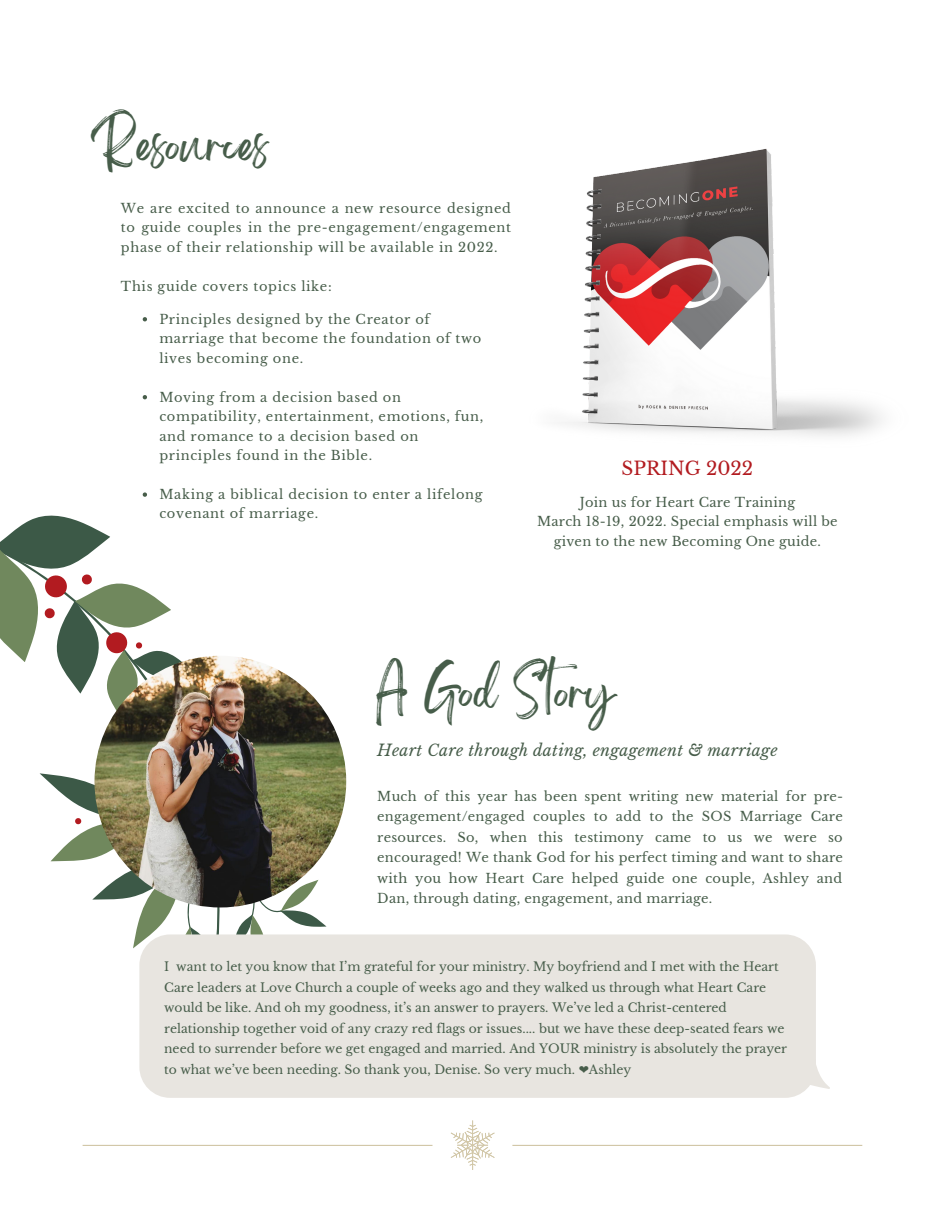
<style>
.page{position:relative;width:945px;height:1215px;background:#fff}
.page>*{position:absolute;margin:0;border:0;box-sizing:border-box;transform-origin:0 0}
.t1{font:38.7px "Brightwall";color:#475d4a}
.t2{font:18.45px "Libre Baskerville";color:#b21b20}
.t3{font:italic 15.9px "Libre Baskerville";letter-spacing:.02em;color:#475d4a}
.t4{font:13.05px/19.5px "Libre Baskerville";letter-spacing:.05em;color:#475d4a}
.t5{font:13.05px "Libre Baskerville";letter-spacing:.02em;color:#475d4a}
.t6{font:12.3px/20.4px "Libre Baskerville";color:#475d4a}
.s1{font-family:"DejaVu Sans"}
</style>
<div class="page">
<svg style="left:0;top:515px;width:326px;height:434px"></svg>
<hr style="left:83px;top:1145px;width:349px;height:1px;background:#d1c6a6">
<hr style="left:512px;top:1145px;width:350px;height:1px;background:#d1c6a6">
<svg style="left:451px;top:1121px;width:44px;height:49px"></svg>
<img style="left:94px;top:656px;width:252px;height:251px;border-radius:50%">
<img style="left:561px;top:148px;width:321px;height:288px">
<div style="left:139px;top:934px;width:677px;height:164px;background:#e8e5e0;border-radius:31px"></div>
<svg style="left:789px;top:937px;width:41px;height:161px"></svg>
<svg style="left:143px;top:317px;width:4px;height:4px"></svg>
<svg style="left:143px;top:395px;width:4px;height:4px"></svg>
<svg style="left:143px;top:492px;width:4px;height:5px"></svg>
<p class="t1" style="left:92px;top:131px;width:178px">Resources</p>
<p class="t4" style="left:121px;top:199px;width:392px;text-align:justify">We are excited to announce a new resource designed to guide couples in the pre-engagement/engagement phase of their relationship will be available in 2022.</p>
<p class="t4" style="left:121px;top:277px;width:212px">This guide covers topics like:</p>
<p class="t4" style="left:159px;top:309px;width:323px">Principles designed by the Creator of marriage that become the foundation of two lives becoming one.</p>
<p class="t4" style="left:159px;top:387px;width:326px">Moving from a decision based on compatibility, entertainment, emotions, fun, and romance to a decision based on principles found in the Bible.</p>
<p class="t4" style="left:159px;top:485px;width:325px">Making a biblical decision to enter a lifelong covenant of marriage.</p>
<p class="t5" style="left:580px;top:494px;width:217px">Join us for Heart Care Training</p>
<p class="t2" style="left:622px;top:457px;width:133px">SPRING 2022</p>
<p class="t5" style="left:537px;top:513px;width:302px">March 18-19, 2022. Special emphasis will be</p>
<p class="t5" style="left:554px;top:533px;width:269px">given to the new Becoming One guide.</p>
<p class="t1" style="left:377px;top:678px;width:239px">A God Story</p>
<p class="t3" style="left:377px;top:741px;width:402px">Heart Care through dating, engagement &amp; marriage</p>
<p class="t4" style="left:377px;top:786px;width:467px;line-height:20.5px;text-align:justify">Much of this year has been spent writing new material for pre&shy;engagement/engaged couples to add to the SOS Marriage Care resources. So, when this testimony came to us we were so encouraged! We thank God for his perfect timing and want to share with you how Heart Care helped guide one couple, Ashley and Dan, through dating, engagement, and marriage.</p>
<p class="t6" style="left:164px;top:957px;width:624px">I want to let you know that I’m grateful for your ministry. My boyfriend and I met with the Heart Care leaders at Love Church a couple of weeks ago and they walked us through what Heart Care would be like. And oh my goodness, it’s an answer to prayers. We’ve led a Christ-centered relationship together void of any crazy red flags or issues.... but we have these deep-seated fears we need to surrender before we get engaged and married. And YOUR ministry is absolutely the prayer to what we’ve been needing. So thank you, Denise. So very much. <span class="s1">❤</span>Ashley</p>
</div>
